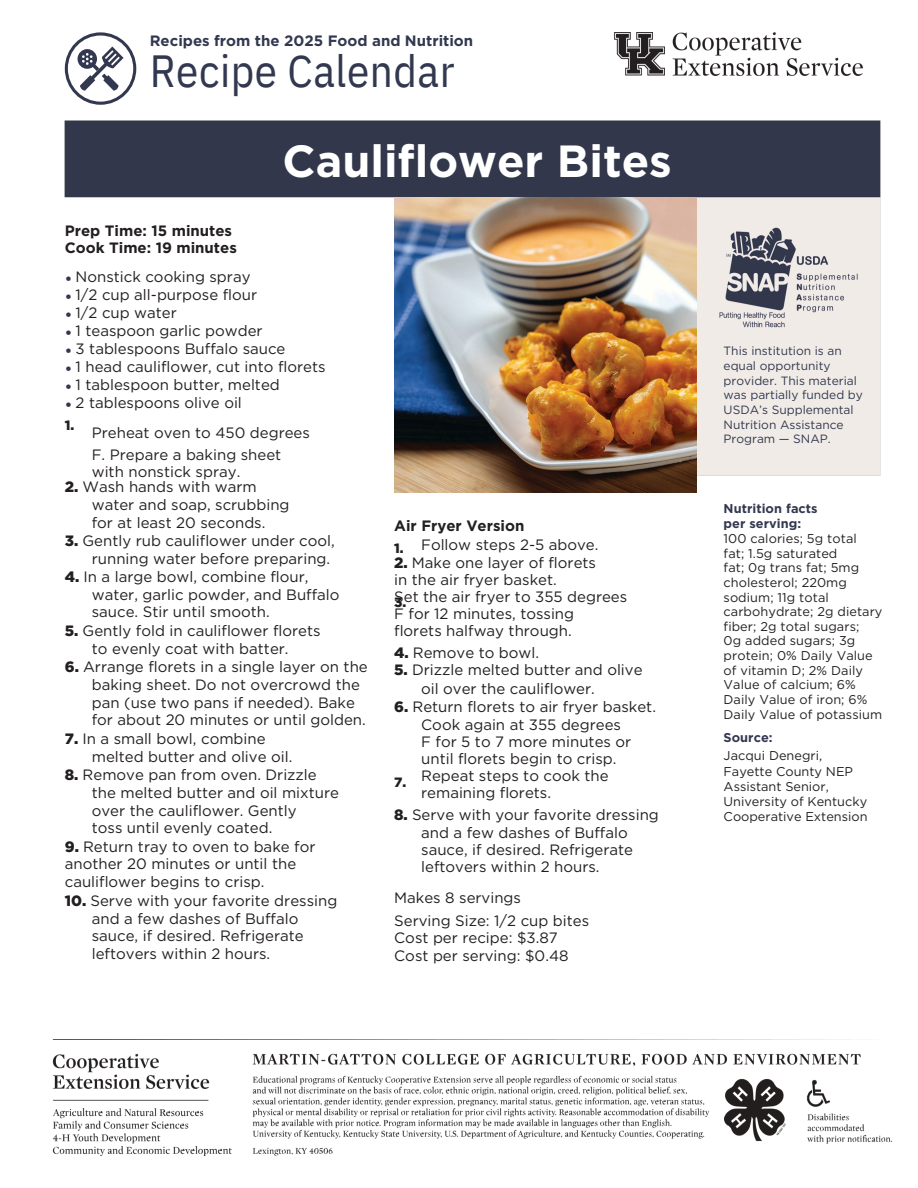
<style>
.page{position:relative;width:918px;height:1188px;background:#fff}
.page>*{position:absolute;margin:0;border:0;box-sizing:border-box;transform-origin:0 0}
.t1{font:700 45px "Gotham";color:#fff}
.t2{font:45px "IBM Plex Sans Cond";letter-spacing:.01em;color:#32384f}
.t3{font:15px/16.8px "Gotham";color:#231f20}
.t4{font:700 15px/16.8px "Gotham";color:#231f20}
.t5{font:700 15px "Gotham";color:#32384f}
.t6{font:900 13.5px "Gotham";color:#231f20}
.t7{font:12.75px/14.7px "Gotham";letter-spacing:.005em;color:#231f20}
.t8{font:700 12.75px "Gotham";letter-spacing:.005em;color:#32384f}
.t9{font:12px/14.7px "Gotham";color:#32384f}
.s1{font-weight:700;color:#32384f}
.s2{font-weight:900}
</style>
<div class="page">
<svg style="left:65px;top:32px;width:71px;height:73px"></svg>
<img style="left:52px;top:1053px;width:840px;height:103px">
<img style="left:614px;top:32px;width:249px;height:43px">
<img style="left:64px;top:120px;width:817px;height:356px">
<img style="left:394px;top:197px;width:303px;height:296px">
<p class="t5" style="left:150px;top:32px;width:325px">Recipes from the 2025 Food and Nutrition</p>
<p class="t2" style="left:150px;top:41px;width:307px">Recipe Calendar</p>
<p class="t1" style="left:283px;top:134px;width:391px">Cauliflower Bites</p>
<p class="t4" style="left:65px;top:223px;width:174px">Prep Time: 15 minutes<br>Cook Time: 19 minutes</p>
<p class="t3" style="left:65px;top:269px;width:187px"><span class="s1">•</span> Nonstick cooking spray</p>
<h1 class="t5" style="left:65px;top:288px;width:9px">•</h1>
<h2 class="t3" style="left:65px;top:305px;width:114px"><span class="s1">•</span> 1/2 cup water</h2>
<h3 class="t5" style="left:65px;top:324px;width:9px">•</h3>
<p class="t3" style="left:65px;top:341px;width:222px"><span class="s1">•</span> 3 tablespoons Buffalo sauce</p>
<h3 class="t5" style="left:65px;top:360px;width:9px">•</h3>
<p class="t3" style="left:65px;top:377px;width:217px"><span class="s1">•</span> 1 tablespoon butter, melted</p>
<h3 class="t5" style="left:65px;top:396px;width:9px">•</h3>
<h3 class="t6" style="left:65px;top:417px;width:11px">1.</h3>
<p class="t3" style="left:76px;top:287px;width:183px">1/2 cup all-purpose flour</p>
<p class="t3" style="left:76px;top:323px;width:189px">1 teaspoon garlic powder</p>
<p class="t3" style="left:76px;top:359px;width:252px">1 head cauliflower, cut into florets</p>
<h4 class="t3" style="left:76px;top:395px;width:168px">2 tablespoons olive oil</h4>
<h3 class="t3" style="left:92px;top:421px;width:220px;line-height:22.5px">Preheat oven to 450 degrees<br>F. Prepare a baking sheet</h3>
<h3 class="t3" style="left:92px;top:463px;width:150px">with nonstick spray.</h3>
<p class="t3" style="left:65px;top:478px;width:193px"><span class="s2">2.</span> Wash hands with warm</p>
<p class="t3" style="left:92px;top:495px;width:199px;line-height:18px">water and soap, scrubbing for at least 20 seconds.</p>
<h3 class="t3" style="left:65px;top:532px;width:271px"><span class="s2">3.</span> Gently rub cauliflower under cool,</h3>
<h3 class="t3" style="left:92px;top:550px;width:240px">running water before preparing.</h3>
<h4 class="t3" style="left:65px;top:568px;width:245px"><span class="s2">4.</span> In a large bowl, combine flour,</h4>
<p class="t3" style="left:92px;top:586px;width:249px">water, garlic powder, and Buffalo sauce. Stir until smooth.</p>
<h5 class="t3" style="left:65px;top:622px;width:257px"><span class="s2">5.</span> Gently fold in cauliflower florets</h5>
<h2 class="t3" style="left:92px;top:640px;width:198px">to evenly coat with batter.</h2>
<h3 class="t3" style="left:65px;top:658px;width:304px"><span class="s2">6.</span> Arrange florets in a single layer on the</h3>
<h3 class="t3" style="left:92px;top:675px;width:270px;line-height:18px">baking sheet. Do not overcrowd the pan (use two pans if needed). Bake</h3>
<h4 class="t3" style="left:92px;top:711px;width:276px">for about 20 minutes or until golden.</h4>
<h3 class="t3" style="left:65px;top:730px;width:202px"><span class="s2">7.</span> In a small bowl, combine</h3>
<h3 class="t3" style="left:92px;top:748px;width:202px">melted butter and olive oil.</h3>
<h4 class="t3" style="left:65px;top:766px;width:253px"><span class="s2">8.</span> Remove pan from oven. Drizzle</h4>
<h3 class="t3" style="left:92px;top:784px;width:249px;line-height:17.4px">the melted butter and oil mixture over the cauliflower. Gently<br>toss until evenly coated.</h3>
<h3 class="t3" style="left:65px;top:838px;width:252px"><span class="s2">9.</span> Return tray to oven to bake for another 20 minutes or until the</h3>
<h3 class="t3" style="left:65px;top:873px;width:201px">cauliflower begins to crisp.</h3>
<h3 class="t3" style="left:65px;top:892px;width:274px"><span class="s2">10.</span> Serve with your favorite dressing</h3>
<h3 class="t3" style="left:92px;top:910px;width:214px">and a few dashes of Buffalo sauce, if desired. Refrigerate</h3>
<h3 class="t3" style="left:92px;top:945px;width:180px">leftovers within 2 hours.</h3>
<h3 class="t4" style="left:394px;top:517px;width:132px">Air Fryer Version</h3>
<h3 class="t6" style="left:394px;top:540px;width:11px">1.</h3>
<h3 class="t3" style="left:421px;top:536px;width:179px">Follow steps 2-5 above.</h3>
<h3 class="t3" style="left:394px;top:554px;width:235px"><span class="s2">2.</span> Make one layer of florets<br>in the air fryer basket.<br>Set the air fryer to 355 degrees<br>F for 12 minutes, tossing<br>florets halfway through.</h3>
<h3 class="t6" style="left:394px;top:594px;width:14px">3.</h3>
<h3 class="t3" style="left:394px;top:644px;width:146px"><span class="s2">4.</span> Remove to bowl.</h3>
<h3 class="t3" style="left:394px;top:661px;width:250px"><span class="s2">5.</span> Drizzle melted butter and olive</h3>
<h3 class="t3" style="left:421px;top:680px;width:175px">oil over the cauliflower.</h3>
<h3 class="t3" style="left:394px;top:698px;width:263px"><span class="s2">6.</span> Return florets to air fryer basket.</h3>
<h4 class="t3" style="left:421px;top:716px;width:212px">Cook again at 355 degrees<br>F for 5 to 7 more minutes or until florets begin to crisp.<br>Repeat steps to cook the remaining florets.</h4>
<h3 class="t6" style="left:394px;top:774px;width:14px">7.</h3>
<h3 class="t3" style="left:394px;top:806px;width:266px"><span class="s2">8.</span> Serve with your favorite dressing</h3>
<h3 class="t3" style="left:421px;top:824px;width:214px">and a few dashes of Buffalo sauce, if desired. Refrigerate leftovers within 2 hours.</h3>
<h3 class="t3" style="left:394px;top:887px;width:197px;line-height:22.5px">Makes 8 servings<br>Serving Size: 1/2 cup bites</h3>
<h3 class="t3" style="left:394px;top:928px;width:176px;line-height:18px">Cost per recipe: $3.87<br>Cost per serving: $0.48</h3>
<h3 class="t9" style="left:724px;top:344px;width:141px">This institution is an equal opportunity provider. This material was partially funded by<br>USDA’s Supplemental<br>Nutrition Assistance<br>Program — SNAP.</h3>
<h3 class="t8" style="left:724px;top:500px;width:96px">Nutrition facts</h3>
<h3 class="t7" style="left:724px;top:517px;width:160px"><span class="s1">per serving:<br></span>100 calories; 5g total<br>fat; 1.5g saturated<br>fat; 0g trans fat; 5mg cholesterol; 220mg sodium; 11g total carbohydrate; 2g dietary fiber; 2g total sugars;<br>0g added sugars; 3g protein; 0% Daily Value of vitamin D; 2% Daily<br>Value of calcium; 6%<br>Daily Value of iron; 6%<br>Daily Value of potassium</h3>
<h3 class="t7" style="left:724px;top:729px;width:100px;line-height:18px"><span class="s1">Source:<br></span>Jacqui Denegri,</h3>
<h3 class="t7" style="left:724px;top:764px;width:145px">Fayette County NEP<br>Assistant Senior,<br>University of Kentucky<br>Cooperative Extension</h3>
</div>
